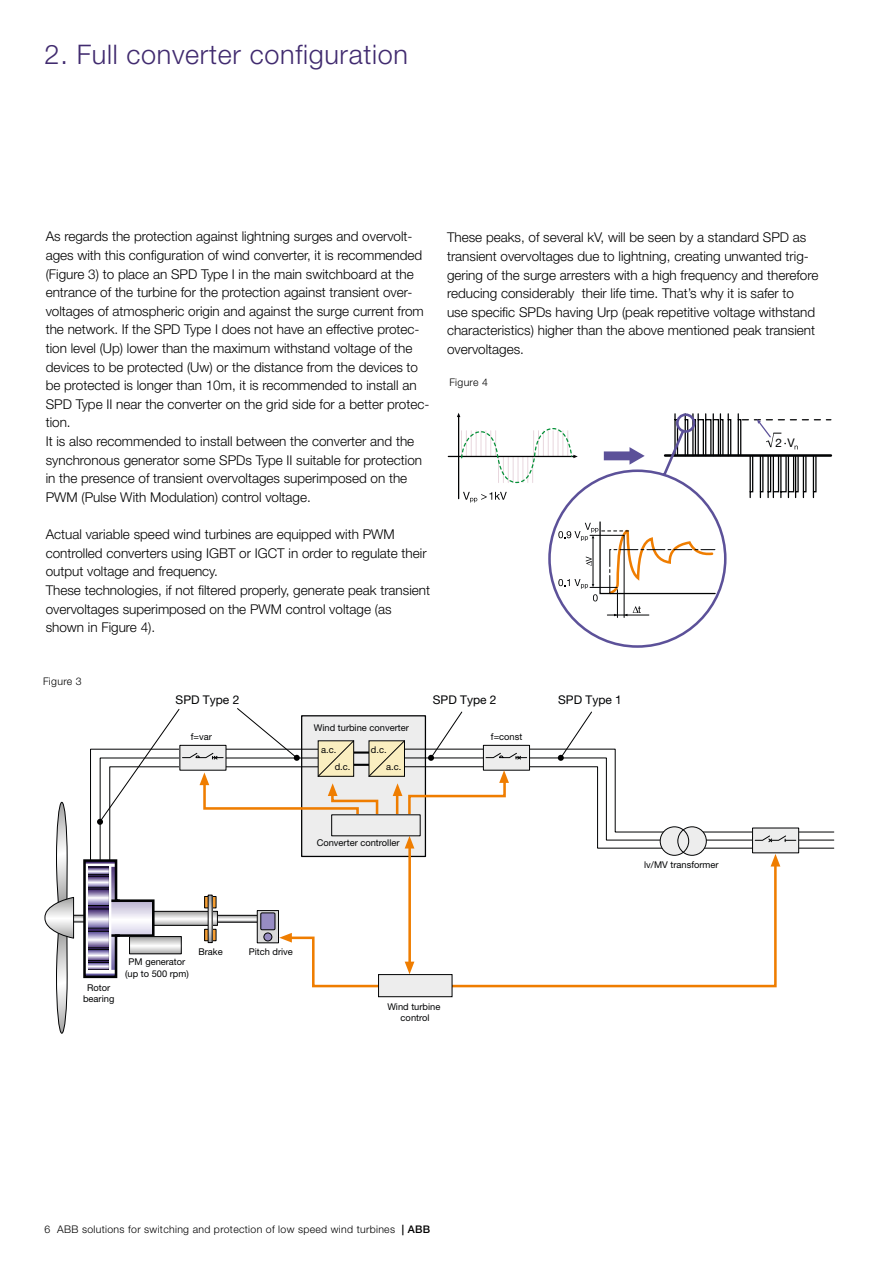
<style>
.page{position:relative;width:893px;height:1263px;background:#fff}
.page>*{position:absolute;margin:0;border:0;box-sizing:border-box;transform-origin:0 0}
.t1{font:300 27px "Helvetica Neue LT Std";letter-spacing:.025em;color:#412b6f}
.t2{font:300 13.5px/18.6px "Helvetica Neue LT Std";color:#000}
.t3{font:12px "Helvetica Neue LT Std";color:#010203}
.t4{font:11.85px "Helvetica Neue";color:#010203}
.t5{font:300 10.5px "Helvetica Neue LT Std";letter-spacing:.03em;color:#000}
.t6{font:9.3px/11.2px "Helvetica Neue LT Std";color:#010203;text-align:center}
.s1{font-weight:500}
</style>
<div class="page">
<svg style="left:75px;top:917px;width:7px;height:2px"></svg>
<div style="left:68px;top:915px;width:44px;height:7px;border:1px solid #010203"></div>
<svg style="left:44px;top:801px;width:31px;height:233px"></svg>
<svg style="left:312px;top:979px;width:465px;height:9px"></svg>
<div style="left:379px;top:974px;width:73px;height:23px;background:#ededed"></div>
<div style="left:378px;top:974px;width:74px;height:23px;border:1px solid #010203"></div>
<svg style="left:82px;top:708px;width:753px;height:271px"></svg>
<hr style="left:448px;top:456px;width:126px;height:1px;background:#010203">
<svg style="left:457px;top:413px;width:374px;height:235px"></svg>
<h1 class="t1" style="left:45px;top:38px;width:365px">2. Full converter configuration</h1>
<p class="t2" style="left:46px;top:227px;width:385px">As regards the protection against lightning surges and overvolt&shy;ages with this configuration of wind converter, it is recommended (Figure 3) to place an SPD Type I in the main switchboard at the entrance of the turbine for the protection against transient over&shy;voltages of atmospheric origin and against the surge current from the network. If the SPD Type I does not have an effective protec&shy;tion level (Up) lower than the maximum withstand voltage of the devices to be protected (Uw) or the distance from the devices to be protected is longer than 10m, it is recommended to install an SPD Type II near the converter on the grid side for a better protec&shy;tion.<br>It is also recommended to install between the converter and the synchronous generator some SPDs Type II suitable for protection in the presence of transient overvoltages superimposed on the PWM (Pulse With Modulation) control voltage.</p>
<p class="t2" style="left:46px;top:525px;width:386px">Actual variable speed wind turbines are equipped with PWM controlled converters using IGBT or IGCT in order to regulate their output voltage and frequency.<br>These technologies, if not filtered properly, generate peak transient overvoltages superimposed on the PWM control voltage (as shown in Figure 4).</p>
<p class="t5" style="left:43px;top:674px;width:40px">Figure 3</p>
<p class="t2" style="left:447px;top:228px;width:373px">These peaks, of several kV, will be seen by a standard SPD as transient overvoltages due to lightning, creating unwanted trig&shy;gering of the surge arresters with a high frequency and therefore reducing considerably their life time. That’s why it is safer to<br>use specific SPDs having Urp (peak repetitive voltage withstand characteristics) higher than the above mentioned peak transient overvoltages.</p>
<p class="t5" style="left:449px;top:375px;width:40px">Figure 4</p>
<p class="t4" style="left:775px;top:433px;width:21px">2 V</p>
<p class="t3" style="left:176px;top:693px;width:65px">SPD Type 2</p>
<p class="t3" style="left:433px;top:693px;width:65px">SPD Type 2</p>
<p class="t3" style="left:558px;top:693px;width:65px">SPD Type 1</p>
<p class="t6" style="left:314px;top:722px;width:96px">Wind turbine converter</p>
<p class="t6" style="left:191px;top:731px;width:23px">f=var</p>
<p class="t6" style="left:491px;top:731px;width:33px">f=const</p>
<p class="t6" style="left:335px;top:741px;width:17px;line-height:16.6px;text-align:left;text-indent:-13px">a.c. d.c.</p>
<p class="t6" style="left:386px;top:741px;width:17px;line-height:16.6px;text-align:left;text-indent:-15px">d.c. a.c.</p>
<p class="t6" style="left:317px;top:837px;width:84px">Converter controller</p>
<p class="t6" style="left:83px;top:982px;width:33px">Rotor bearing</p>
<p class="t6" style="left:125px;top:956px;width:65px">PM generator (up to 500 rpm)</p>
<p class="t6" style="left:198px;top:946px;width:26px">Brake</p>
<p class="t6" style="left:249px;top:946px;width:46px">Pitch drive</p>
<p class="t6" style="left:387px;top:1001px;width:54px">Wind turbine control</p>
<p class="t5" style="left:45px;top:1223px;width:387px">6 ABB solutions for switching and protection of low speed wind turbines <span class="s1">| ABB</span></p>
<p class="t6" style="left:644px;top:859px;width:76px">lv/MV transformer</p>
</div>
